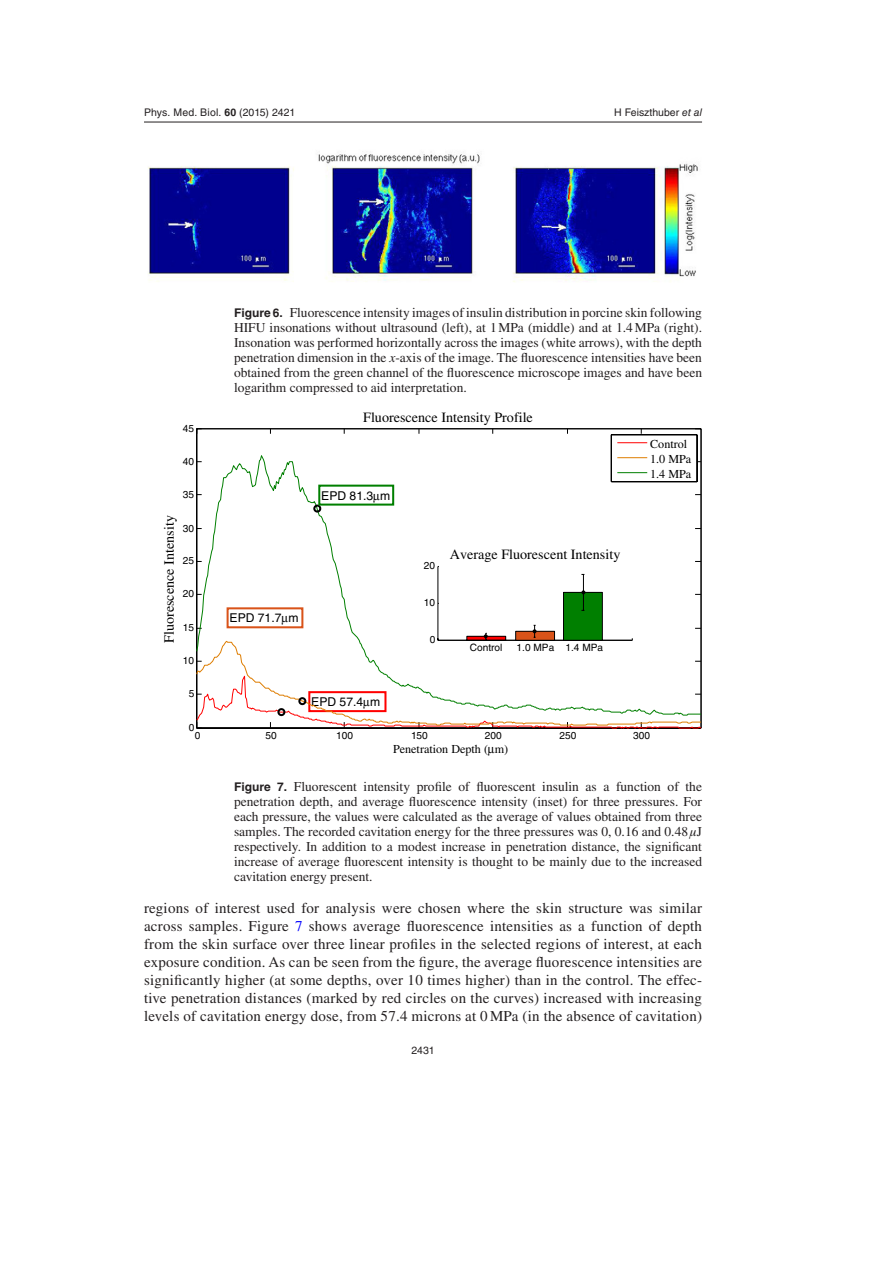
<style>
.page{position:relative;width:893px;height:1263px;background:#fff}
.page>*{position:absolute;margin:0;border:0;box-sizing:border-box;transform-origin:0 0}
.t1{font:15px/18px "Times LT Std";letter-spacing:.015em;color:#231f20;text-align:justify}
.t2{font:14.1px "Times";color:#000}
.t3{font:13.5px/15px "Times LT Std";color:#231f20;text-align:justify}
.t4{font:12.15px/15px "Times";color:#000}
.t5{font:12.15px "Helvetica";color:#000}
.t6{font:10.5px "Helvetica LT Std";color:#231f20}
.t7{font:10.05px "Helvetica";color:#000}
.s1{font-family:"Helvetica";font-weight:700}
.s2{font-family:"Helvetica"}
.s3{font-style:italic}
.s4{font-family:"Helvetica LT Std";font-weight:700;font-size:12px}
.s5{color:#00f}
</style>
<div class="page">
<hr style="left:144px;top:122px;width:558px;height:1px;background:#231f20">
<img style="left:148px;top:151px;width:550px;height:131px">
<hr style="left:197px;top:428px;width:504px;height:1px;background:#000">
<hr style="left:196px;top:429px;width:1px;height:299px;background:#000">
<hr style="left:701px;top:429px;width:1px;height:299px;background:#000">
<svg style="left:197px;top:454px;width:505px;height:120px"></svg>
<div style="left:313px;top:505px;width:8px;height:8px;border:2px solid #000;border-radius:50%"></div>
<div style="left:318px;top:485px;width:76px;height:21px;border:2px solid #007f00"></div>
<div style="left:611px;top:435px;width:86px;height:47px;background:#fff"></div>
<div style="left:611px;top:434px;width:86px;height:48px;border:1px solid #fff"></div>
<hr style="left:611px;top:481px;width:86px;height:1px;background:#000">
<hr style="left:611px;top:434px;width:86px;height:1px;background:#000">
<hr style="left:611px;top:435px;width:1px;height:47px;background:#000">
<hr style="left:697px;top:435px;width:1px;height:47px;background:#000">
<hr style="left:617px;top:442px;width:30px;height:1px;background:#f00">
<hr style="left:617px;top:457px;width:30px;height:1px;background:#de7d00">
<hr style="left:617px;top:472px;width:30px;height:1px;background:#007f00">
<div style="left:438px;top:566px;width:194px;height:74px;background:#fff"></div>
<hr style="left:438px;top:566px;width:1px;height:74px;background:#000">
<svg style="left:196px;top:574px;width:506px;height:155px"></svg>
<svg style="left:373px;top:493px;width:7px;height:9px"></svg>
<p class="t6" style="left:144px;top:106px;width:153px">Phys. Med. Biol. <span class="s1">60</span> (<span class="s2">2015</span>) 2421</p>
<p class="t6" style="left:614px;top:106px;width:89px">H Feiszthuber <span class="s3">et al</span></p>
<p class="t7" style="left:183px;top:422px;width:13px">45</p>
<p class="t7" style="left:183px;top:455px;width:13px">40</p>
<p class="t7" style="left:183px;top:488px;width:13px">35</p>
<p class="t2" style="left:161px;top:643px;width:129px;rotate:-90deg">Fluorescence Intensity</p>
<p class="t7" style="left:183px;top:522px;width:13px">30</p>
<p class="t7" style="left:183px;top:555px;width:13px">25</p>
<p class="t7" style="left:183px;top:588px;width:13px">20</p>
<p class="t7" style="left:183px;top:622px;width:13px">15</p>
<p class="t7" style="left:183px;top:655px;width:13px">10</p>
<p class="t7" style="left:189px;top:688px;width:7px">5</p>
<p class="t3" style="left:234px;top:305px;width:470px"><span class="s4">Figure 6.</span> Fluorescence intensity images of insulin distribution in porcine skin following HIFU insonations without ultrasound (left), at 1MPa (middle) and at 1.4MPa (right).<br>Insonation was performed horizontally across the images (white arrows), with the depth penetration dimension in the <span class="s3">x</span>-axis of the image. The fluorescence intensities have been obtained from the green channel of the fluorescence microscope images and have been logarithm compressed to aid interpretation.</p>
<p class="t2" style="left:363px;top:409px;width:171px">Fluorescence Intensity Profile</p>
<p class="t5" style="left:321px;top:488px;width:70px">EPD 81.3 m</p>
<p class="t5" style="left:230px;top:611px;width:70px">EPD 71.7 m</p>
<p class="t5" style="left:311px;top:695px;width:70px">EPD 57.4 m</p>
<p class="t7" style="left:424px;top:560px;width:13px">20</p>
<p class="t7" style="left:424px;top:597px;width:13px">10</p>
<p class="t7" style="left:430px;top:634px;width:7px">0</p>
<p class="t2" style="left:450px;top:547px;width:172px">Average Fluorescent Intensity</p>
<p class="t7" style="left:470px;top:642px;width:34px">Control</p>
<p class="t7" style="left:517px;top:642px;width:88px">1.0 MPa 1.4 MPa</p>
<p class="t4" style="left:650px;top:436px;width:43px">Control<br>1.0 MPa<br>1.4 MPa</p>
<p class="t7" style="left:189px;top:722px;width:7px">0</p>
<p class="t7" style="left:195px;top:730px;width:7px">0</p>
<p class="t7" style="left:265px;top:730px;width:13px">50</p>
<p class="t7" style="left:336px;top:730px;width:18px">100</p>
<p class="t7" style="left:411px;top:730px;width:18px">150</p>
<p class="t7" style="left:485px;top:730px;width:18px">200</p>
<p class="t7" style="left:559px;top:730px;width:18px">250</p>
<p class="t7" style="left:633px;top:730px;width:18px">300</p>
<p class="t4" style="left:393px;top:741px;width:117px">Penetration Depth ( m)</p>
<p class="t3" style="left:234px;top:779px;width:470px"><span class="s4">Figure 7.</span> Fluorescent intensity profile of fluorescent insulin as a function of the penetration depth, and average fluorescence intensity (inset) for three pressures. For each pressure, the values were calculated as the average of values obtained from three samples. The recorded cavitation energy for the three pressures was 0, 0.16 and 0.48<span class="s3">µ</span>J respectively. In addition to a modest increase in penetration distance, the significant increase of average fluorescent intensity is thought to be mainly due to the increased cavitation energy present.</p>
<p class="t1" style="left:144px;top:898px;width:560px">regions of interest used for analysis were chosen where the skin structure was similar across samples. Figure <span class="s5">7</span> shows average fluorescence intensities as a function of depth from the skin surface over three linear profiles in the selected regions of interest, at each exposure condition. As can be seen from the figure, the average fluorescence intensities are significantly higher (at some depths, over 10 times higher) than in the control. The effec&shy;tive penetration distances (marked by red circles on the curves) increased with increasing levels of cavitation energy dose, from 57.4 microns at 0 MPa (in the absence of cavitation)</p>
<p class="t6" style="left:411px;top:1044px;width:25px">2431</p>
</div>
